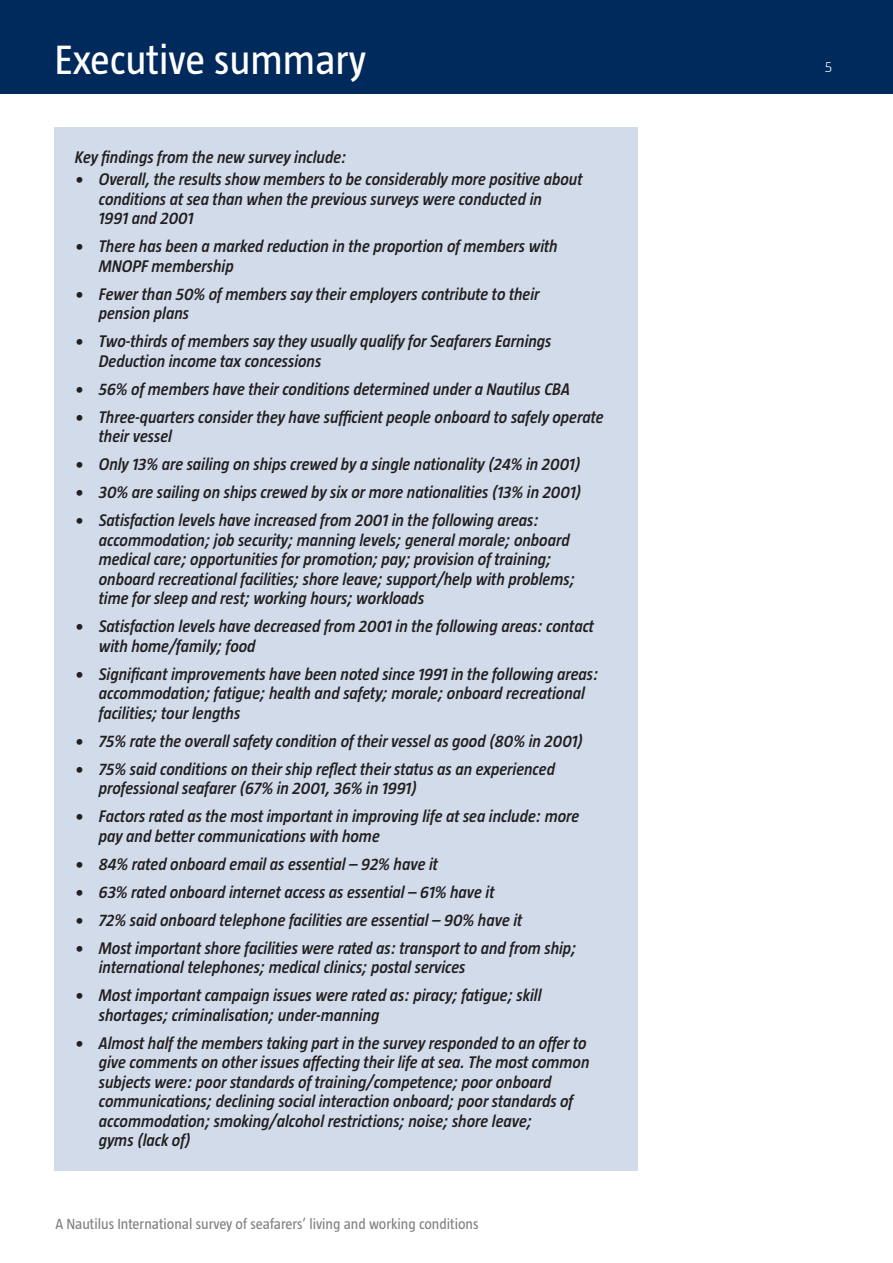
<style>
.page{position:relative;width:893px;height:1263px;background:#fff}
.page>*{position:absolute;margin:0;border:0;box-sizing:border-box;transform-origin:0 0}
.t1{font:42px "Taz";color:#fff}
.t2{font:italic 600 17.25px/19.5px "Taz";letter-spacing:-.005em;color:#231f20}
.t3{font:15px "Taz";color:#808285}
.t4{font:300 15px "Taz";color:#fff}
</style>
<div class="page">
<div style="left:54px;top:128px;width:583px;height:1043px;background:#d1dbea"></div>
<div style="left:0;top:0;width:893px;height:94px;background:#00295c"></div>
<h1 class="t1" style="left:55px;top:36px;width:313px">Executive summary</h1>
<p class="t2" style="left:75px;top:147px;width:273px">Key findings from the new survey include:</p>
<p class="t2" style="left:99px;top:169px;width:485px;text-indent:-24px">• Overall, the results show members to be considerably more positive about conditions at sea than when the previous surveys were conducted in<br>1991 and 2001</p>
<p class="t2" style="left:99px;top:236px;width:460px;text-indent:-24px">• There has been a marked reduction in the proportion of members with<br>MNOPF membership</p>
<p class="t2" style="left:99px;top:284px;width:442px;text-indent:-24px">• Fewer than 50% of members say their employers contribute to their pension plans</p>
<p class="t2" style="left:99px;top:331px;width:454px;text-indent:-24px">• Two-thirds of members say they usually qualify for Seafarers Earnings<br>Deduction income tax concessions</p>
<p class="t2" style="left:75px;top:379px;width:497px">• 56% of members have their conditions determined under a Nautilus CBA</p>
<p class="t2" style="left:99px;top:407px;width:506px;text-indent:-24px">• Three-quarters consider they have sufficient people onboard to safely operate their vessel</p>
<p class="t2" style="left:75px;top:454px;width:507px">• Only 13% are sailing on ships crewed by a single nationality (24% in 2001)</p>
<p class="t2" style="left:75px;top:482px;width:508px">• 30% are sailing on ships crewed by six or more nationalities (13% in 2001)</p>
<p class="t2" style="left:99px;top:510px;width:478px;text-indent:-24px">• Satisfaction levels have increased from 2001 in the following areas: accommodation; job security; manning levels; general morale; onboard medical care; opportunities for promotion; pay; provision of training; onboard recreational facilities; shore leave; support/help with problems; time for sleep and rest; working hours; workloads</p>
<p class="t2" style="left:99px;top:616px;width:497px;text-indent:-24px">• Satisfaction levels have decreased from 2001 in the following areas: contact with home/family; food</p>
<p class="t2" style="left:99px;top:664px;width:501px;text-indent:-24px">• Significant improvements have been noted since 1991 in the following areas: accommodation; fatigue; health and safety; morale; onboard recreational facilities; tour lengths</p>
<p class="t2" style="left:75px;top:731px;width:510px">• 75% rate the overall safety condition of their vessel as good (80% in 2001)</p>
<p class="t2" style="left:99px;top:759px;width:458px;text-indent:-24px">• 75% said conditions on their ship reflect their status as an experienced professional seafarer (67% in 2001, 36% in 1991)</p>
<p class="t2" style="left:99px;top:806px;width:482px;text-indent:-24px">• Factors rated as the most important in improving life at sea include: more pay and better communications with home</p>
<p class="t2" style="left:75px;top:854px;width:365px">• 84% rated onboard email as essential – 92% have it</p>
<p class="t2" style="left:75px;top:882px;width:421px">• 63% rated onboard internet access as essential – 61% have it</p>
<p class="t2" style="left:75px;top:910px;width:449px">• 72% said onboard telephone facilities are essential – 90% have it</p>
<p class="t2" style="left:99px;top:938px;width:479px;text-indent:-24px">• Most important shore facilities were rated as: transport to and from ship; international telephones; medical clinics; postal services</p>
<p class="t2" style="left:99px;top:985px;width:444px;text-indent:-24px">• Most important campaign issues were rated as: piracy; fatigue; skill shortages; criminalisation; under-manning</p>
<p class="t2" style="left:99px;top:1033px;width:492px;text-indent:-24px">• Almost half the members taking part in the survey responded to an offer to give comments on other issues affecting their life at sea. The most common subjects were: poor standards of training/competence; poor onboard communications; declining social interaction onboard; poor standards of accommodation; smoking/alcohol restrictions; noise; shore leave;<br>gyms (lack of)</p>
<p class="t3" style="left:55px;top:1216px;width:425px">A Nautilus International survey of seafarers’ living and working conditions</p>
<p class="t4" style="left:825px;top:59px;width:9px">5</p>
</div>
